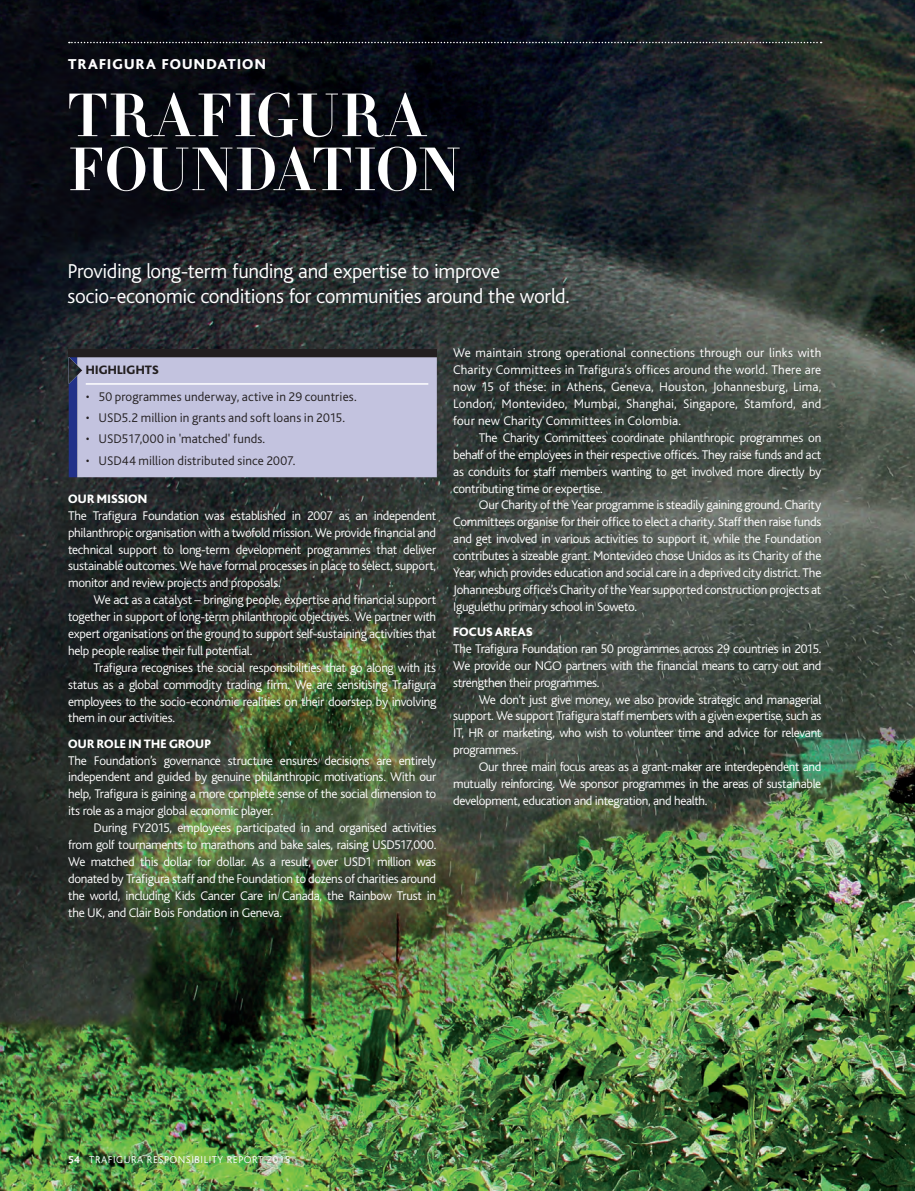
<style>
.page{position:relative;width:915px;height:1191px;background:#fff}
.page>*{position:absolute;margin:0;border:0;box-sizing:border-box;transform-origin:0 0}
.t1{font:700 60px/54px "HTF Didot B16";letter-spacing:.005em;color:#fff}
.Intro_statement{font:300 21px/25.5px "Bliss";letter-spacing:-.02em;color:#fff}
.Page_-_Header{font:800 15px "Bliss";letter-spacing:.085em;color:#fff}
.Main_text{font:300 13.2px/17px "Bliss";letter-spacing:-.025em;color:#fff;text-align:justify}
.Main_text_no_indent{font:300 13.2px/17px "Bliss";letter-spacing:-.025em;color:#fff;text-align:justify}
.Highlights_Bullets{font:300 13.2px "Bliss";letter-spacing:.01em;color:#231f20}
.Subhead_1{font:800 12.75px "Bliss";letter-spacing:.015em;color:#fff}
.Subhead_1-2{font:800 12.75px "Bliss";letter-spacing:.02em;color:#231f20}
.t2{font:300 10.5px "Bliss";letter-spacing:.05em;color:#fff}
.s1{font-weight:700}
</style>
<div class="page">
<img style="left:0;top:0;width:914px;height:1191px">
<svg style="left:69px;top:42px;width:752px;height:1px"></svg>
<div style="left:69px;top:349px;width:367px;height:8px;background:#231f20"></div>
<div style="left:69px;top:357px;width:367px;height:120px;background:#c3c3df"></div>
<img style="left:69px;top:357px;width:13px;height:27px">
<p class="Page_-_Header" style="left:68px;top:56px;width:199px">TRAFIGURA FOUNDATION</p>
<p class="t1" style="left:68px;top:86px;width:394px">TRAFIGURA<br>FOUNDATION</p>
<p class="Intro_statement" style="left:67px;top:258px;width:503px">Providing long-term funding and expertise to improve socio-economic conditions for communities around the world.</p>
<p class="Subhead_1-2" style="left:86px;top:363px;width:74px">HIGHLIGHTS</p>
<p class="Highlights_Bullets" style="left:86px;top:390px;width:272px">• 50 programmes underway, active in 29 countries.</p>
<p class="Highlights_Bullets" style="left:86px;top:411px;width:261px">• USD5.2 million in grants and soft loans in 2015.</p>
<p class="Highlights_Bullets" style="left:86px;top:432px;width:181px">• USD517,000 in 'matched' funds.</p>
<p class="Highlights_Bullets" style="left:86px;top:453px;width:211px">• USD44 million distributed since 2007.</p>
<p class="Subhead_1" style="left:68px;top:492px;width:81px">OUR MISSION</p>
<p class="Main_text_no_indent" style="left:68px;top:507px;width:369px">The Trafigura Foundation was established in 2007 as an independent philanthropic organisation with a twofold mission. We provide financial and technical support to long-term development programmes that deliver sustainable outcomes. We have formal processes in place to select, support, monitor and review projects and proposals.</p>
<p class="Main_text" style="left:68px;top:591px;width:369px;text-indent:26px">We act as a catalyst – bringing people, expertise and financial support together in support of long-term philanthropic objectives. We partner with expert organisations on the ground to support self-sustaining activities that help people realise their full potential.</p>
<p class="Main_text" style="left:68px;top:659px;width:369px;text-indent:26px">Trafigura recognises the social responsibilities that go along with its status as a global commodity trading firm. We are sensitising Trafigura employees to the socio-economic realities on their doorstep by involving them in our activities.</p>
<p class="Subhead_1" style="left:68px;top:737px;width:144px">OUR ROLE IN THE GROUP</p>
<p class="Main_text_no_indent" style="left:68px;top:752px;width:369px">The Foundation’s governance structure ensures decisions are entirely independent and guided by genuine philanthropic motivations. With our help, Trafigura is gaining a more complete sense of the social dimension to its role as a major global economic player.</p>
<p class="Main_text" style="left:68px;top:819px;width:369px;text-indent:26px">During FY2015, employees participated in and organised activities from golf tournaments to marathons and bake sales, raising USD517,000.<br>We matched this dollar for dollar. As a result, over USD1 million was donated by Trafigura staff and the Foundation to dozens of charities around the world, including Kids Cancer Care in Canada, the Rainbow Trust in the UK, and Clair Bois Fondation in Geneva.</p>
<p class="Main_text" style="left:453px;top:345px;width:369px">We maintain strong operational connections through our links with Charity Committees in Trafigura’s offices around the world. There are now 15 of these: in Athens, Geneva, Houston, Johannesburg, Lima, London, Montevideo, Mumbai, Shanghai, Singapore, Stamford, and four new Charity Committees in Colombia.</p>
<p class="Main_text" style="left:453px;top:429px;width:369px;text-indent:26px">The Charity Committees coordinate philanthropic programmes on behalf of the employees in their respective offices. They raise funds and act as conduits for staff members wanting to get involved more directly by contributing time or expertise.</p>
<p class="Main_text" style="left:453px;top:497px;width:369px;text-indent:26px">Our Charity of the Year programme is steadily gaining ground. Charity Committees organise for their office to elect a charity. Staff then raise funds and get involved in various activities to support it, while the Foundation contributes a sizeable grant. Montevideo chose Unidos as its Charity of the Year, which provides education and social care in a deprived city district. The Johannesburg office’s Charity of the Year supported construction projects at Igugulethu primary school in Soweto.</p>
<p class="Subhead_1" style="left:453px;top:625px;width:81px">FOCUS AREAS</p>
<p class="Main_text_no_indent" style="left:453px;top:640px;width:369px">The Trafigura Foundation ran 50 programmes across 29 countries in 2015.<br>We provide our NGO partners with the financial means to carry out and strengthen their programmes.</p>
<p class="Main_text" style="left:453px;top:691px;width:369px;text-indent:26px">We don’t just give money, we also provide strategic and managerial support. We support Trafigura staff members with a given expertise, such as IT, HR or marketing, who wish to volunteer time and advice for relevant programmes.</p>
<p class="Main_text" style="left:453px;top:758px;width:369px;text-indent:26px">Our three main focus areas as a grant-maker are interdependent and mutually reinforcing. We sponsor programmes in the areas of sustainable development, education and integration, and health.</p>
<p class="t2" style="left:68px;top:1154px;width:223px"><span class="s1">54</span> TRAFIGURA RESPONSIBILITY REPORT 2015</p>
</div>
